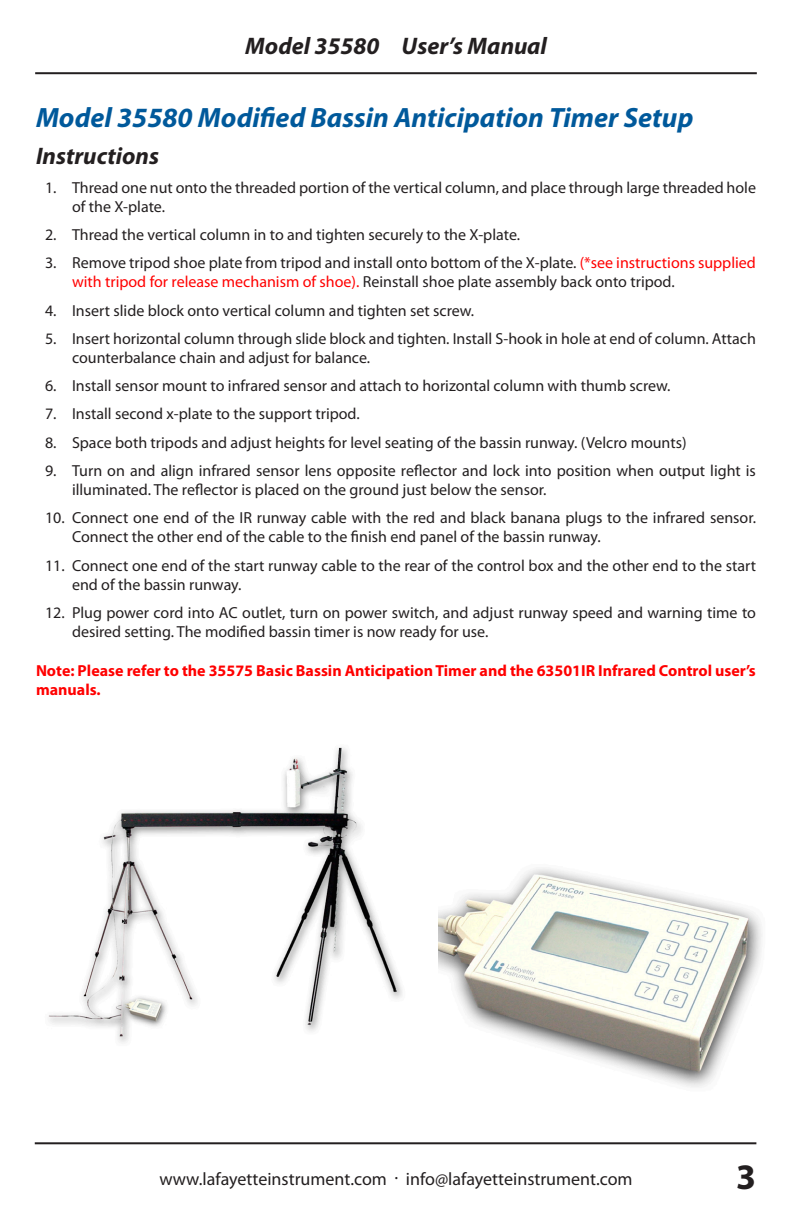
<style>
.page{position:relative;width:792px;height:1224px;background:#fff}
.page>*{position:absolute;margin:0;border:0;box-sizing:border-box;transform-origin:0 0}
.t1{font:700 36px "Myriad Pro";color:#231f20}
.t2{font:italic 700 28px "Myriad Pro";color:#00599b}
.t3{font:italic 700 24px "Myriad Pro";color:#231f20}
.t4{font:18px "Myriad Pro";color:#231f20}
.t5{font:16px/19.2px "Myriad Pro";color:#231f20}
.t6{font:700 16px/19.2px "Myriad Pro";color:#f00}
.s1{color:#f00}
</style>
<div class="page">
<hr style="left:35px;top:72px;width:722px;height:2px;background:#231f20">
<hr style="left:35px;top:1142px;width:721px;height:2px;background:#231f20">
<img style="left:438px;top:868px;width:324px;height:219px">
<img style="left:48px;top:747px;width:355px;height:296px">
<h3 class="t3" style="left:245px;top:30px;width:303px">Model 35580 User’s Manual</h3>
<p class="t2" style="left:36px;top:99px;width:659px">Model 35580 Modified Bassin Anticipation Timer Setup</p>
<p class="t3" style="left:36px;top:141px;width:125px">Instructions</p>
<p class="t5" style="left:72px;top:177px;width:686px;text-indent:-27px">1. Thread one nut onto the threaded portion of the vertical column, and place through large threaded hole of the X-plate.</p>
<p class="t5" style="left:45px;top:225px;width:477px">2. Thread the vertical column in to and tighten securely to the X-plate.</p>
<p class="t5" style="left:72px;top:253px;width:685px;text-indent:-27px">3. Remove tripod shoe plate from tripod and install onto bottom of the X-plate. <span class="s1">(*see instructions supplied with tripod for release mechanism of shoe).</span> Reinstall shoe plate assembly back onto tripod.</p>
<p class="t5" style="left:45px;top:300px;width:431px">4. Insert slide block onto vertical column and tighten set screw.</p>
<p class="t5" style="left:72px;top:329px;width:685px;text-indent:-27px">5. Insert horizontal column through slide block and tighten. Install S-hook in hole at end of column. Attach counterbalance chain and adjust for balance.</p>
<p class="t5" style="left:45px;top:376px;width:627px">6. Install sensor mount to infrared sensor and attach to horizontal column with thumb screw.</p>
<p class="t5" style="left:45px;top:404px;width:316px">7. Install second x-plate to the support tripod.</p>
<p class="t5" style="left:45px;top:432px;width:643px">8. Space both tripods and adjust heights for level seating of the bassin runway. (Velcro mounts)</p>
<p class="t5" style="left:72px;top:461px;width:685px;text-indent:-27px">9. Turn on and align infrared sensor lens opposite reflector and lock into position when output light is illuminated. The reflector is placed on the ground just below the sensor.</p>
<p class="t5" style="left:72px;top:508px;width:686px;text-indent:-27px">10. Connect one end of the IR runway cable with the red and black banana plugs to the infrared sensor.<br>Connect the other end of the cable to the finish end panel of the bassin runway.</p>
<p class="t5" style="left:72px;top:555px;width:686px;text-indent:-27px">11. Connect one end of the start runway cable to the rear of the control box and the other end to the start end of the bassin runway.</p>
<p class="t5" style="left:72px;top:603px;width:685px;text-indent:-27px">12. Plug power cord into AC outlet, turn on power switch, and adjust runway speed and warning time to desired setting. The modified bassin timer is now ready for use.</p>
<p class="t6" style="left:36px;top:660px;width:721px">Note: Please refer to the 35575 Basic Bassin Anticipation Timer and the 63501IR Infrared Control user’s manuals.</p>
<p class="t4" style="left:159px;top:1168px;width:475px">www.lafayetteinstrument.com . info@lafayetteinstrument.com</p>
<p class="t1" style="left:736px;top:1153px;width:21px">3</p>
</div>
